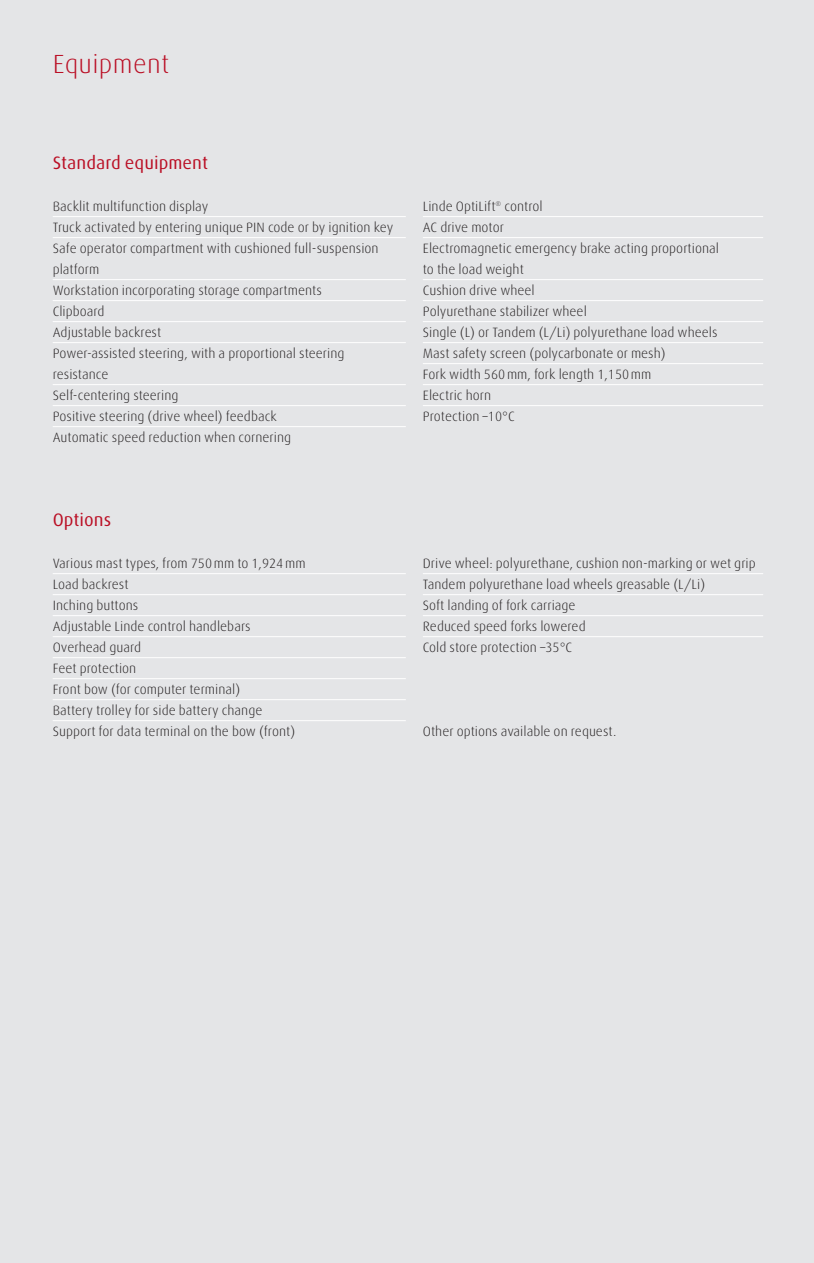
<style>
.page{position:relative;width:814px;height:1263px;background:#e4e5e7}
.page>*{position:absolute;margin:0;border:0;box-sizing:border-box;transform-origin:0 0}
.t1{font:300 26.25px "Linde Dax";letter-spacing:.01em;color:#ba0f25}
.t2{font:18px "Linde Dax";color:#ba0f25}
.t3{font:300 13.5px/21px "Linde Dax";color:#231f20}
</style>
<div class="page">
<hr style="left:53px;top:216px;width:353px;height:1px;background:#fff">
<hr style="left:53px;top:237px;width:353px;height:1px;background:#fff">
<hr style="left:53px;top:279px;width:353px;height:1px;background:#fff">
<hr style="left:53px;top:300px;width:353px;height:1px;background:#fff">
<hr style="left:53px;top:321px;width:353px;height:1px;background:#fff">
<hr style="left:53px;top:342px;width:353px;height:1px;background:#fff">
<hr style="left:53px;top:384px;width:353px;height:1px;background:#fff">
<hr style="left:53px;top:405px;width:353px;height:1px;background:#fff">
<hr style="left:53px;top:426px;width:353px;height:1px;background:#fff">
<hr style="left:423px;top:216px;width:340px;height:1px;background:#fff">
<hr style="left:423px;top:237px;width:340px;height:1px;background:#fff">
<hr style="left:423px;top:279px;width:340px;height:1px;background:#fff">
<hr style="left:423px;top:300px;width:340px;height:1px;background:#fff">
<hr style="left:423px;top:321px;width:340px;height:1px;background:#fff">
<hr style="left:423px;top:342px;width:340px;height:1px;background:#fff">
<hr style="left:423px;top:363px;width:340px;height:1px;background:#fff">
<hr style="left:423px;top:384px;width:340px;height:1px;background:#fff">
<hr style="left:423px;top:405px;width:340px;height:1px;background:#fff">
<hr style="left:423px;top:573px;width:340px;height:1px;background:#fff">
<hr style="left:423px;top:594px;width:340px;height:1px;background:#fff">
<hr style="left:423px;top:615px;width:340px;height:1px;background:#fff">
<hr style="left:423px;top:636px;width:340px;height:1px;background:#fff">
<hr style="left:53px;top:573px;width:353px;height:1px;background:#fff">
<hr style="left:53px;top:594px;width:353px;height:1px;background:#fff">
<hr style="left:53px;top:615px;width:353px;height:1px;background:#fff">
<hr style="left:53px;top:636px;width:353px;height:1px;background:#fff">
<hr style="left:53px;top:657px;width:353px;height:1px;background:#fff">
<hr style="left:53px;top:678px;width:353px;height:1px;background:#fff">
<hr style="left:53px;top:699px;width:353px;height:1px;background:#fff">
<hr style="left:53px;top:720px;width:353px;height:1px;background:#fff">
<h1 class="t1" style="left:53px;top:52px;width:118px">Equipment</h1>
<h2 class="t2" style="left:53px;top:155px;width:157px">Standard equipment</h2>
<p class="t3" style="left:53px;top:197px;width:342px">Backlit multifunction display<br>Truck activated by entering unique PIN code or by ignition key Safe operator compartment with cushioned full-suspension platform<br>Workstation incorporating storage compartments<br>Clipboard<br>Adjustable backrest<br>Power-assisted steering, with a proportional steering resistance<br>Self-centering steering<br>Positive steering (drive wheel) feedback<br>Automatic speed reduction when cornering</p>
<p class="t3" style="left:423px;top:197px;width:298px">Linde OptiLift<sup>®</sup> control<br>AC drive motor<br>Electromagnetic emergency brake acting proportional to the load weight<br>Cushion drive wheel<br>Polyurethane stabilizer wheel<br>Single (L) or Tandem (L/Li) polyurethane load wheels<br>Mast safety screen (polycarbonate or mesh)<br>Fork width 560 mm, fork length 1,150 mm<br>Electric horn<br>Protection –10°C</p>
<h2 class="t2" style="left:53px;top:512px;width:60px">Options</h2>
<p class="t3" style="left:53px;top:554px;width:254px">Various mast types, from 750 mm to 1,924 mm<br>Load backrest<br>Inching buttons<br>Adjustable Linde control handlebars<br>Overhead guard<br>Feet protection<br>Front bow (for computer terminal)<br>Battery trolley for side battery change<br>Support for data terminal on the bow (front)</p>
<p class="t3" style="left:423px;top:554px;width:334px">Drive wheel: polyurethane, cushion non-marking or wet grip Tandem polyurethane load wheels greasable (L/Li)<br>Soft landing of fork carriage<br>Reduced speed forks lowered<br>Cold store protection –35°C</p>
<p class="t3" style="left:423px;top:722px;width:195px">Other options available on request.</p>
</div>
